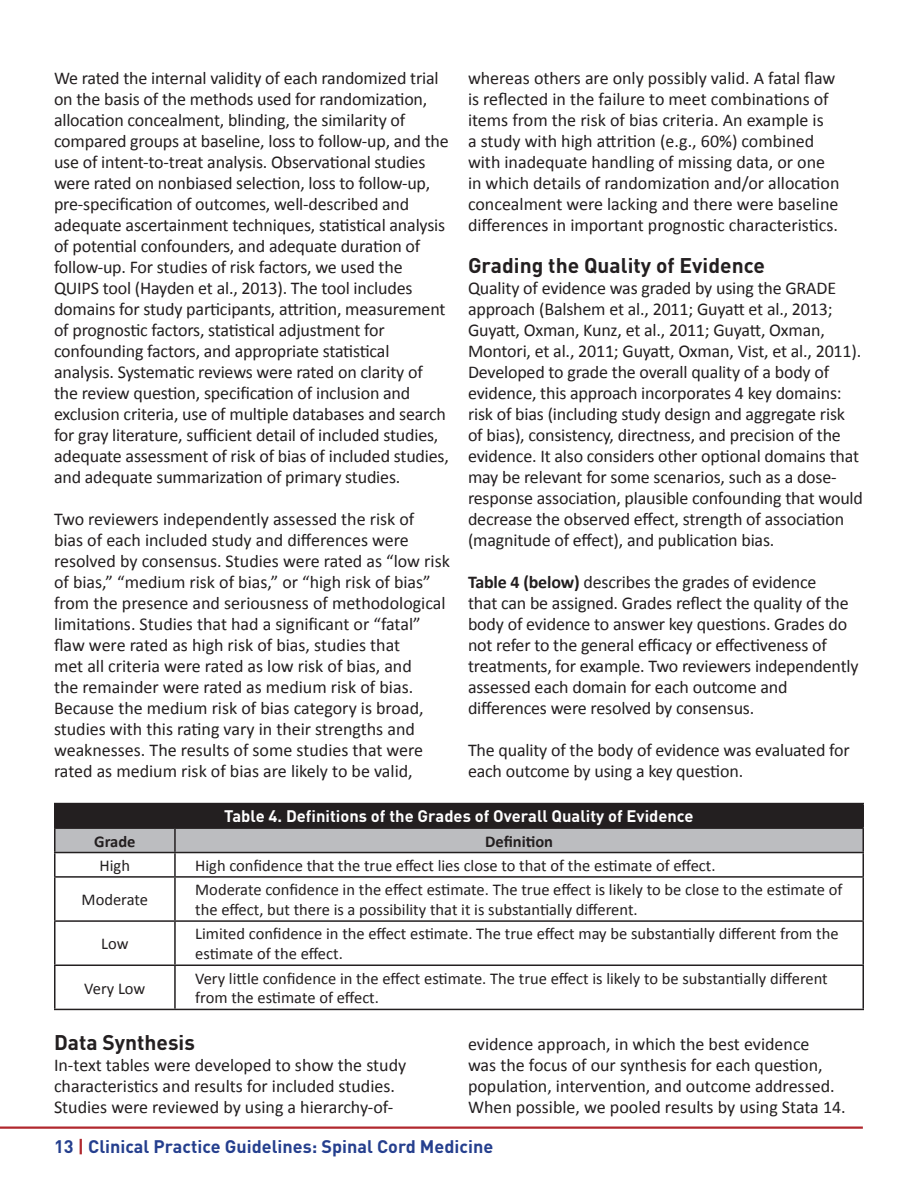
<style>
.page{position:relative;width:918px;height:1188px;background:#fff}
.page>*{position:absolute;margin:0;border:0;box-sizing:border-box;transform-origin:0 0}
.Subheads{font:700 21px "DINOT";color:#231f20}
.Body{font:18px/21px "Calibri";letter-spacing:-.01em;color:#231f20}
.t1{font:700 18px "DINOT";color:#253f8e}
.t2{font:16.5px/19.8px "Calibri";color:#231f20}
.t3{font:700 16.5px "DINOT";color:#fff}
.t4{font:700 16.5px "Calibri";color:#231f20}
.s1{font-weight:700}
.s2{color:#b0272d}
</style>
<div class="page">
<hr style="left:0;top:1126px;width:863px;height:3px;background:#b1272d">
<div style="left:55px;top:804px;width:808px;height:24px;background:#231f20"></div>
<div style="left:56px;top:829px;width:806px;height:23px;background:#bcbdc0"></div>
<hr style="left:54px;top:803px;width:121px;height:1px;background:#231f20">
<hr style="left:54px;top:804px;width:2px;height:23px;background:#231f20">
<hr style="left:175px;top:803px;width:689px;height:1px;background:#231f20">
<hr style="left:862px;top:804px;width:2px;height:23px;background:#231f20">
<hr style="left:54px;top:827px;width:121px;height:2px;background:#231f20">
<hr style="left:54px;top:829px;width:2px;height:23px;background:#231f20">
<hr style="left:175px;top:827px;width:689px;height:2px;background:#231f20">
<hr style="left:174px;top:829px;width:2px;height:23px;background:#231f20">
<hr style="left:862px;top:829px;width:2px;height:23px;background:#231f20">
<hr style="left:54px;top:852px;width:121px;height:1px;background:#231f20">
<hr style="left:54px;top:853px;width:2px;height:23px;background:#231f20">
<hr style="left:175px;top:852px;width:689px;height:1px;background:#231f20">
<hr style="left:174px;top:853px;width:2px;height:23px;background:#231f20">
<hr style="left:862px;top:853px;width:2px;height:23px;background:#231f20">
<hr style="left:54px;top:876px;width:121px;height:2px;background:#231f20">
<hr style="left:54px;top:878px;width:2px;height:42px;background:#231f20">
<hr style="left:175px;top:876px;width:689px;height:2px;background:#231f20">
<hr style="left:174px;top:878px;width:2px;height:42px;background:#231f20">
<hr style="left:862px;top:878px;width:2px;height:42px;background:#231f20">
<hr style="left:54px;top:920px;width:121px;height:2px;background:#231f20">
<hr style="left:54px;top:922px;width:2px;height:43px;background:#231f20">
<hr style="left:175px;top:920px;width:689px;height:2px;background:#231f20">
<hr style="left:174px;top:922px;width:2px;height:43px;background:#231f20">
<hr style="left:862px;top:922px;width:2px;height:43px;background:#231f20">
<hr style="left:54px;top:965px;width:121px;height:1px;background:#231f20">
<hr style="left:54px;top:966px;width:2px;height:43px;background:#231f20">
<hr style="left:175px;top:965px;width:689px;height:1px;background:#231f20">
<hr style="left:174px;top:966px;width:2px;height:43px;background:#231f20">
<hr style="left:862px;top:966px;width:2px;height:43px;background:#231f20">
<hr style="left:54px;top:1009px;width:121px;height:1px;background:#231f20">
<hr style="left:175px;top:1009px;width:689px;height:1px;background:#231f20">
<p class="Body" style="left:54px;top:67px;width:396px">We rated the internal validity of each randomized trial on the basis of the methods used for randomization, allocation concealment, blinding, the similarity of compared groups at baseline, loss to follow-up, and the use of intent-to-treat analysis. Observational studies were rated on nonbiased selection, loss to follow-up, pre-specification of outcomes, well-described and adequate ascertainment techniques, statistical analysis of potential confounders, and adequate duration of follow-up. For studies of risk factors, we used the QUIPS tool (Hayden et al., 2013). The tool includes domains for study participants, attrition, measurement of prognostic factors, statistical adjustment for confounding factors, and appropriate statistical analysis. Systematic reviews were rated on clarity of the review question, specification of inclusion and exclusion criteria, use of multiple databases and search for gray literature, sufficient detail of included studies, adequate assessment of risk of bias of included studies, and adequate summarization of primary studies.</p>
<p class="Body" style="left:54px;top:508px;width:397px">Two reviewers independently assessed the risk of<br>bias of each included study and differences were resolved by consensus. Studies were rated as “low risk of bias,” “medium risk of bias,” or “high risk of bias” from the presence and seriousness of methodological limitations. Studies that had a significant or “fatal” flaw were rated as high risk of bias, studies that<br>met all criteria were rated as low risk of bias, and<br>the remainder were rated as medium risk of bias.<br>Because the medium risk of bias category is broad, studies with this rating vary in their strengths and weaknesses. The results of some studies that were rated as medium risk of bias are likely to be valid,</p>
<p class="Body" style="left:468px;top:67px;width:373px">whereas others are only possibly valid. A fatal flaw is reflected in the failure to meet combinations of items from the risk of bias criteria. An example is<br>a study with high attrition (e.g., 60%) combined with inadequate handling of missing data, or one in which details of randomization and/or allocation concealment were lacking and there were baseline differences in important prognostic characteristics.</p>
<p class="Subheads" style="left:468px;top:252px;width:298px">Grading the Quality of Evidence</p>
<p class="Body" style="left:468px;top:277px;width:397px">Quality of evidence was graded by using the GRADE approach (Balshem et al., 2011; Guyatt et al., 2013; Guyatt, Oxman, Kunz, et al., 2011; Guyatt, Oxman, Montori, et al., 2011; Guyatt, Oxman, Vist, et al., 2011).<br>Developed to grade the overall quality of a body of evidence, this approach incorporates 4 key domains: risk of bias (including study design and aggregate risk of bias), consistency, directness, and precision of the evidence. It also considers other optional domains that may be relevant for some scenarios, such as a dose&shy;response association, plausible confounding that would decrease the observed effect, strength of association (magnitude of effect), and publication bias.</p>
<p class="Body" style="left:468px;top:571px;width:392px"><span class="s1">Table 4 (below)</span> describes the grades of evidence<br>that can be assigned. Grades reflect the quality of the body of evidence to answer key questions. Grades do not refer to the general efficacy or effectiveness of treatments, for example. Two reviewers independently assessed each domain for each outcome and differences were resolved by consensus.</p>
<p class="Body" style="left:468px;top:739px;width:383px">The quality of the body of evidence was evaluated for each outcome by using a key question.</p>
<p class="t3" style="left:224px;top:805px;width:471px">Table 4. Definitions of the Grades of Overall Quality of Evidence</p>
<p class="t4" style="left:94px;top:831px;width:43px">Grade</p>
<p class="t4" style="left:485px;top:831px;width:70px">Definition</p>
<p class="t2" style="left:100px;top:855px;width:32px">High</p>
<p class="t2" style="left:195px;top:855px;width:522px">High confidence that the true effect lies close to that of the estimate of effect.</p>
<p class="t2" style="left:82px;top:889px;width:68px">Moderate</p>
<p class="t2" style="left:195px;top:879px;width:649px">Moderate confidence in the effect estimate. The true effect is likely to be close to the estimate of the effect, but there is a possibility that it is substantially different.</p>
<p class="t2" style="left:101px;top:933px;width:29px">Low</p>
<p class="t2" style="left:195px;top:923px;width:645px">Limited confidence in the effect estimate. The true effect may be substantially different from the estimate of the effect.</p>
<p class="t2" style="left:84px;top:977px;width:63px">Very Low</p>
<p class="t2" style="left:195px;top:967px;width:634px">Very little confidence in the effect estimate. The true effect is likely to be substantially different from the estimate of effect.</p>
<p class="Subheads" style="left:54px;top:1029px;width:142px">Data Synthesis</p>
<p class="Body" style="left:54px;top:1054px;width:354px">In-text tables were developed to show the study characteristics and results for included studies.<br>Studies were reviewed by using a hierarchy-of-</p>
<p class="Body" style="left:468px;top:1033px;width:379px">evidence approach, in which the best evidence<br>was the focus of our synthesis for each question, population, intervention, and outcome addressed.<br>When possible, we pooled results by using Stata 14.</p>
<p class="t1" style="left:54px;top:1135px;width:441px">13 <span class="s2">|</span> Clinical Practice Guidelines: Spinal Cord Medicine</p>
</div>
